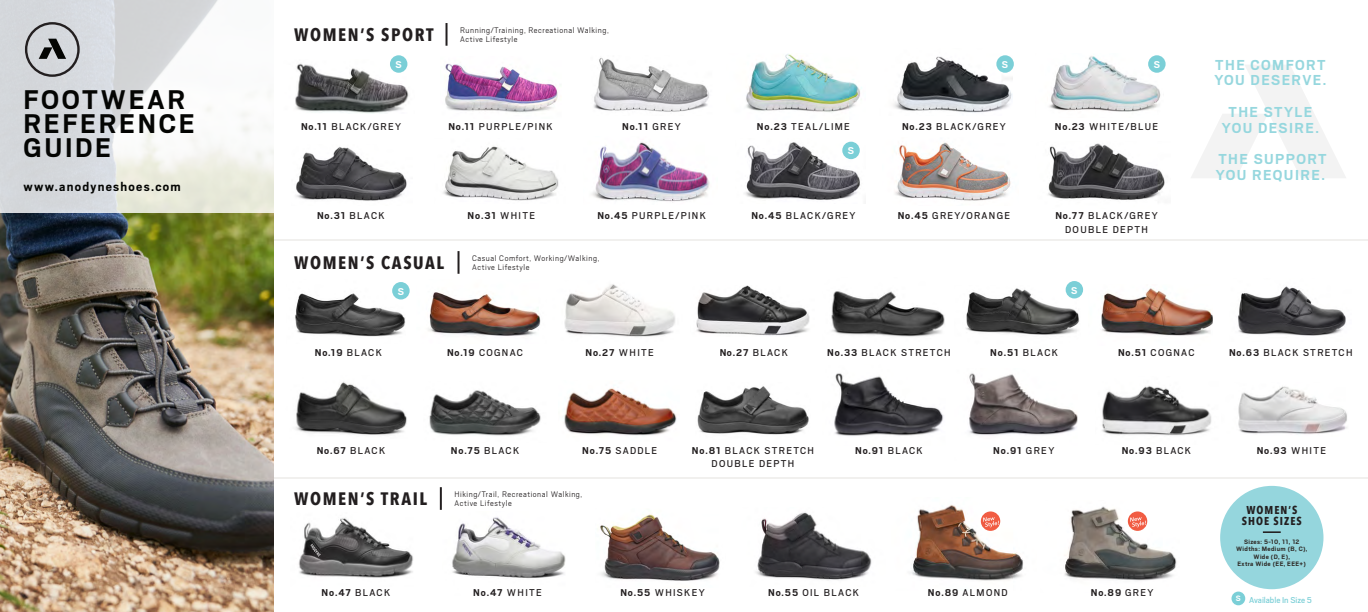
<style>
.page{position:relative;width:1368px;height:612px;background:#fff}
.page>*{position:absolute;margin:0;border:0;box-sizing:border-box;transform-origin:0 0}
.t1{font:700 30px "Scout";letter-spacing:.09em;color:#040503}
.t2{font:700 18px "Avenir Next Condensed";letter-spacing:.09em;color:#231f20}
.t3{font:700 16px "Scout";letter-spacing:.09em;color:#96d7de}
.t4{font:700 14px "Scout";letter-spacing:.09em;color:#040503}
.t5{font:700 11.4px "Avenir Next Condensed";letter-spacing:.09em;color:#231f20}
.t6{font:11px "Scout";letter-spacing:.12em;color:#231f20}
.t7{font:700 11px "Scout";letter-spacing:.08em;color:#231f20}
.t8{font:700 11px "Scout";color:#fff}
.t9{font:9.4px "Scout";color:#7bcfd7}
.t10{font:300 9px/9px "Scout";letter-spacing:.06em;color:#231f20}
.t11{font:700 8.7px "Scout";color:#fff}
.t12{font:700 7.1px "Scout";letter-spacing:.05em;color:#2d2824}
.s1{font-weight:700}
.s2{font-weight:400}
</style>
<div class="page">
<hr style="left:274px;top:239px;width:1094px;height:2px;background:#f1f0ee">
<hr style="left:274px;top:477px;width:1094px;height:2px;background:#f1f0ee">
<img style="left:746px;top:54px;width:116px;height:58px">
<img style="left:893px;top:56px;width:119px;height:57px">
<img style="left:445px;top:63px;width:113px;height:50px">
<img style="left:1049px;top:56px;width:112px;height:56px">
<img style="left:744px;top:141px;width:116px;height:59px">
<img style="left:443px;top:146px;width:116px;height:55px">
<img style="left:592px;top:142px;width:118px;height:60px">
<img style="left:1238px;top:286px;width:108px;height:50px">
<img style="left:895px;top:142px;width:116px;height:59px">
<img style="left:1101px;top:288px;width:111px;height:48px">
<img style="left:697px;top:386px;width:112px;height:49px">
<img style="left:428px;top:292px;width:113px;height:44px">
<img style="left:295px;top:282px;width:111px;height:55px">
<img style="left:966px;top:285px;width:114px;height:50px">
<img style="left:600px;top:514px;width:120px;height:67px">
<img style="left:1048px;top:143px;width:117px;height:57px">
<img style="left:296px;top:147px;width:111px;height:54px">
<img style="left:295px;top:59px;width:114px;height:55px">
<img style="left:296px;top:381px;width:111px;height:54px">
<img style="left:429px;top:390px;width:112px;height:46px">
<img style="left:564px;top:388px;width:113px;height:48px">
<img style="left:594px;top:57px;width:115px;height:55px">
<img style="left:1102px;top:386px;width:110px;height:50px">
<img style="left:1238px;top:386px;width:109px;height:48px">
<img style="left:969px;top:373px;width:109px;height:63px">
<img style="left:831px;top:291px;width:114px;height:46px">
<img style="left:834px;top:373px;width:110px;height:63px">
<img style="left:696px;top:286px;width:114px;height:50px">
<img style="left:564px;top:284px;width:111px;height:53px">
<img style="left:298px;top:518px;width:115px;height:60px">
<img style="left:452px;top:517px;width:114px;height:62px">
<img style="left:756px;top:512px;width:116px;height:68px">
<img style="left:910px;top:505px;width:113px;height:76px">
<img style="left:1064px;top:506px;width:113px;height:75px">
<div style="left:390px;top:55px;width:17px;height:18px;background:#7bcfd7;border-radius:50%"></div>
<div style="left:996px;top:55px;width:18px;height:18px;background:#7bcfd7;border-radius:50%"></div>
<div style="left:1148px;top:55px;width:18px;height:18px;background:#7bcfd7;border-radius:50%"></div>
<div style="left:842px;top:142px;width:18px;height:17px;background:#7bcfd7;border-radius:50%"></div>
<img style="left:0;top:213px;width:274px;height:399px">
<svg style="left:0;top:0;width:274px;height:213px"></svg>
<svg style="left:39px;top:39px;width:27px;height:20px"></svg>
<hr style="left:458px;top:251px;width:2px;height:23px;background:#231f20">
<div style="left:1066px;top:281px;width:17px;height:17px;background:#7bcfd7;border-radius:50%"></div>
<div style="left:392px;top:282px;width:18px;height:17px;background:#7bcfd7;border-radius:50%"></div>
<div style="left:25px;top:22px;width:55px;height:55px;border:2px solid #231f20;border-radius:50%"></div>
<hr style="left:446px;top:23px;width:2px;height:23px;background:#231f20">
<div style="left:1220px;top:486px;width:103px;height:103px;background:#95d6dd;border-radius:50%"></div>
<svg style="left:1263px;top:531px;width:18px;height:2px"></svg>
<div style="left:1232px;top:592px;width:13px;height:13px;background:#7bcfd7;border-radius:50%"></div>
<hr style="left:440px;top:487px;width:2px;height:23px;background:#231f20">
<svg style="left:1191px;top:65px;width:155px;height:113px"></svg>
<p class="t1" style="left:24px;top:81px;width:163px">FOOTWEAR</p>
<p class="t1" style="left:24px;top:105px;width:173px">REFERENCE</p>
<p class="t1" style="left:24px;top:129px;width:89px">GUIDE</p>
<p class="t4" style="left:24px;top:178px;width:159px">www.anodyneshoes.com</p>
<p class="t2" style="left:294px;top:23px;width:141px">WOMEN’S SPORT</p>
<p class="t10" style="left:460px;top:25px;width:150px">Running/Training, Recreational Walking,<br>Active Lifestyle</p>
<p class="t8" style="left:396px;top:57px;width:8px">S</p>
<p class="t8" style="left:1002px;top:57px;width:8px">S</p>
<p class="t8" style="left:1154px;top:57px;width:8px">S</p>
<p class="t6" style="left:301px;top:120px;width:102px"><span class="s1">No.11</span> BLACK/GREY</p>
<p class="t6" style="left:448px;top:120px;width:106px"><span class="s1">No.11</span> PURPLE/PINK</p>
<p class="t7" style="left:622px;top:120px;width:60px">No.11 <span class="s2">GREY</span></p>
<p class="t6" style="left:757px;top:120px;width:94px"><span class="s1">No.23</span> TEAL/LIME</p>
<p class="t6" style="left:902px;top:120px;width:105px"><span class="s1">No.23</span> BLACK/GREY</p>
<p class="t6" style="left:1055px;top:120px;width:105px"><span class="s1">No.23</span> WHITE/BLUE</p>
<p class="t7" style="left:317px;top:209px;width:69px">No.31 <span class="s2">BLACK</span></p>
<p class="t7" style="left:468px;top:209px;width:69px">No.31 <span class="s2">WHITE</span></p>
<p class="t8" style="left:848px;top:144px;width:8px">S</p>
<p class="t6" style="left:597px;top:209px;width:110px"><span class="s1">No.45</span> PURPLE/PINK</p>
<p class="t6" style="left:751px;top:209px;width:106px"><span class="s1">No.45</span> BLACK/GREY</p>
<p class="t6" style="left:898px;top:209px;width:114px"><span class="s1">No.45</span> GREY/ORANGE</p>
<p class="t2" style="left:294px;top:251px;width:151px">WOMEN’S CASUAL</p>
<p class="t8" style="left:398px;top:284px;width:8px">S</p>
<p class="t10" style="left:472px;top:253px;width:129px">Casual Comfort, Working/Walking,</p>
<p class="t10" style="left:472px;top:262px;width:59px">Active Lifestyle</p>
<p class="t6" style="left:1055px;top:209px;width:104px"><span class="s1">No.77</span> BLACK/GREY</p>
<p class="t6" style="left:1065px;top:222px;width:84px">DOUBLE DEPTH</p>
<p class="t8" style="left:1071px;top:283px;width:8px">S</p>
<p class="t3" style="left:1215px;top:54px;width:112px">THE COMFORT</p>
<p class="t3" style="left:1214px;top:70px;width:114px">YOU DESERVE.</p>
<p class="t3" style="left:1228px;top:102px;width:85px">THE STYLE</p>
<p class="t3" style="left:1222px;top:117px;width:99px">YOU DESIRE.</p>
<p class="t3" style="left:1218px;top:149px;width:110px">THE SUPPORT</p>
<p class="t3" style="left:1216px;top:165px;width:111px">YOU REQUIRE.</p>
<p class="t7" style="left:315px;top:345px;width:69px">No.19 <span class="s2">BLACK</span></p>
<p class="t6" style="left:447px;top:345px;width:78px"><span class="s1">No.19</span> COGNAC</p>
<p class="t7" style="left:586px;top:345px;width:70px">No.27 <span class="s2">WHITE</span></p>
<p class="t7" style="left:990px;top:345px;width:69px">No.51 <span class="s2">BLACK</span></p>
<p class="t7" style="left:719px;top:345px;width:70px">No.27 <span class="s2">BLACK</span></p>
<p class="t6" style="left:827px;top:345px;width:125px"><span class="s1">No.33</span> BLACK STRETCH</p>
<p class="t6" style="left:1118px;top:345px;width:78px"><span class="s1">No.51</span> COGNAC</p>
<p class="t6" style="left:1229px;top:345px;width:125px"><span class="s1">No.63</span> BLACK STRETCH</p>
<p class="t7" style="left:317px;top:444px;width:70px">No.67 <span class="s2">BLACK</span></p>
<p class="t7" style="left:451px;top:444px;width:70px">No.75 <span class="s2">BLACK</span></p>
<p class="t6" style="left:582px;top:444px;width:77px"><span class="s1">No.75</span> SADDLE</p>
<p class="t6" style="left:692px;top:444px;width:124px"><span class="s1">No.81</span> BLACK STRETCH</p>
<p class="t6" style="left:712px;top:457px;width:84px">DOUBLE DEPTH</p>
<p class="t7" style="left:855px;top:444px;width:69px">No.91 <span class="s2">BLACK</span></p>
<p class="t7" style="left:993px;top:444px;width:62px">No.91 <span class="s2">GREY</span></p>
<p class="t7" style="left:1122px;top:444px;width:71px">No.93 <span class="s2">BLACK</span></p>
<p class="t7" style="left:1257px;top:444px;width:71px">No.93 <span class="s2">WHITE</span></p>
<p class="t2" style="left:294px;top:487px;width:134px">WOMEN’S TRAIL</p>
<p class="t10" style="left:455px;top:489px;width:129px">Hiking/Trail, Recreational Walking,</p>
<p class="t10" style="left:455px;top:498px;width:59px">Active Lifestyle</p>
<p class="t7" style="left:322px;top:585px;width:70px">No.47 <span class="s2">BLACK</span></p>
<p class="t7" style="left:473px;top:585px;width:70px">No.47 <span class="s2">WHITE</span></p>
<p class="t6" style="left:620px;top:585px;width:86px"><span class="s1">No.55</span> WHISKEY</p>
<p class="t6" style="left:768px;top:585px;width:92px"><span class="s1">No.55</span> OIL BLACK</p>
<p class="t6" style="left:928px;top:585px;width:81px"><span class="s1">No.89</span> ALMOND</p>
<p class="t7" style="left:1091px;top:585px;width:64px">No.89 <span class="s2">GREY</span></p>
<p class="t5" style="left:1246px;top:503px;width:52px">WOMEN’S</p>
<p class="t5" style="left:1242px;top:514px;width:62px">SHOE SIZES</p>
<p class="t12" style="left:1244px;top:538px;width:57px">Sizes: 5-10, 11, 12</p>
<p class="t12" style="left:1236px;top:545px;width:73px">Widths: Medium (B, C),</p>
<p class="t12" style="left:1254px;top:552px;width:38px">Wide (D, E),</p>
<p class="t12" style="left:1238px;top:559px;width:70px">Extra Wide (EE, EEE+)</p>
<p class="t11" style="left:1236px;top:593px;width:6px">S</p>
<p class="t9" style="left:1249px;top:594px;width:65px">Available In Size 5</p>
</div>
